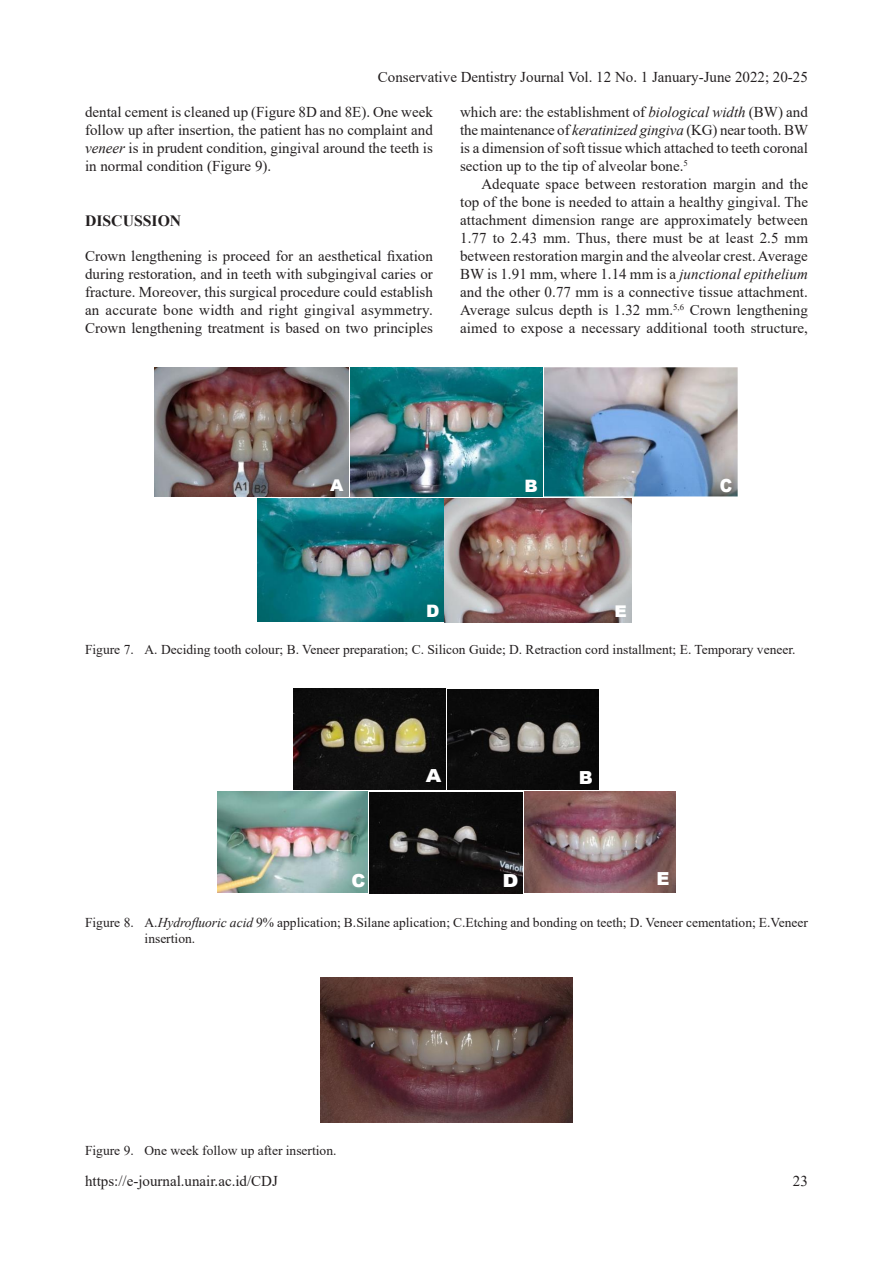
<style>
.page{position:relative;width:893px;height:1263px;background:#fff}
.page>*{position:absolute;margin:0;border:0;box-sizing:border-box;transform-origin:0 0}
.t1{font:900 18.15px "Arial";color:#fff;scale:.89 1}
.t2{font:900 18px "Arial";color:#fff}
.t3{font:900 18px "Arial";color:#fff;scale:1.11 1}
.t4{font:900 18px "Arial";color:#fff;scale:1.14 1}
.t5{font:900 17.1px "Arial";color:#fff}
.t6{font:900 16.2px "Arial";color:#fff;scale:1.06 1}
.Bab{font:700 15.75px "Times New Roman";color:#231f20}
.Teks{font:15px/18px "Times New Roman";color:#231f20;text-align:justify}
.Paragraf_pertama{font:15px/18px "Times New Roman";color:#231f20;text-align:justify}
.Gambar_kop{font:13.5px/16.2px "Times New Roman";color:#231f20}
.s1{font-style:italic}
</style>
<div class="page">
<img style="left:155px;top:367px;width:193px;height:129px">
<img style="left:350px;top:367px;width:388px;height:129px">
<img style="left:257px;top:498px;width:375px;height:124px">
<img style="left:294px;top:688px;width:151px;height:101px">
<img style="left:448px;top:689px;width:150px;height:101px">
<img style="left:217px;top:792px;width:151px;height:100px">
<img style="left:370px;top:792px;width:153px;height:102px">
<img style="left:525px;top:792px;width:151px;height:100px">
<img style="left:321px;top:977px;width:251px;height:145px">
<p class="Teks" style="left:378px;top:68px;width:432px">Conservative Dentistry Journal Vol. 12 No. 1 January-June 2022; 20-25</p>
<p class="Teks" style="left:85px;top:102px;width:349px">dental cement is cleaned up (Figure 8D and 8E). One week follow up after insertion, the patient has no complaint and <span class="s1">veneer</span> is in prudent condition, gingival around the teeth is in normal condition (Figure 9).</p>
<p class="Paragraf_pertama" style="left:460px;top:102px;width:350px">which are: the establishment of <span class="s1">biological width</span> (BW) and the maintenance of <span class="s1">keratinized gingiva</span> (KG) near tooth. BW is a dimension of soft tissue which attached to teeth coronal section up to the tip of alveolar bone.<sup>5</sup></p>
<p class="Teks" style="left:460px;top:174px;width:350px;text-indent:21px">Adequate space between restoration margin and the top of the bone is needed to attain a healthy gingival. The attachment dimension range are approximately between 1.77 to 2.43 mm. Thus, there must be at least 2.5 mm between restoration margin and the alveolar crest. Average BW is 1.91 mm, where 1.14 mm is a <span class="s1">junctional epithelium </span>and the other 0.77 mm is a connective tissue attachment.<br>Average sulcus depth is 1.32 mm.<sup>5,6</sup> Crown lengthening aimed to expose a necessary additional tooth structure,</p>
<p class="Bab" style="left:85px;top:209px;width:98px">DISCUSSION</p>
<p class="Paragraf_pertama" style="left:85px;top:246px;width:349px">Crown lengthening is proceed for an aesthetical fixation during restoration, and in teeth with subgingival caries or fracture. Moreover, this surgical procedure could establish an accurate bone width and right gingival asymmetry.<br>Crown lengthening treatment is based on two principles</p>
<p class="t6" style="left:330px;top:474px;width:14px">A</p>
<p class="t5" style="left:524px;top:474px;width:15px">B</p>
<p class="t1" style="left:720px;top:472px;width:16px">C</p>
<p class="t5" style="left:426px;top:599px;width:15px">D</p>
<p class="t6" style="left:614px;top:599px;width:13px">E</p>
<p class="Gambar_kop" style="left:85px;top:641px;width:712px">Figure 7. A. Deciding tooth colour; B. Veneer preparation; C. Silicon Guide; D. Retraction cord installment; E. Temporary veneer.</p>
<p class="t3" style="left:426px;top:763px;width:16px">A</p>
<p class="t2" style="left:579px;top:764px;width:16px">B</p>
<p class="t2" style="left:351px;top:867px;width:16px">C</p>
<p class="t4" style="left:502px;top:868px;width:16px">D</p>
<p class="t2" style="left:657px;top:866px;width:14px">E</p>
<p class="Gambar_kop" style="left:145px;top:914px;width:665px;text-indent:-60px">Figure 8. A.<span class="s1">Hydrofluoric acid</span> 9% application; B.Silane aplication; C.Etching and bonding on teeth; D. Veneer cementation; E.Veneer insertion.</p>
<p class="Gambar_kop" style="left:85px;top:1142px;width:253px">Figure 9. One week follow up after insertion.</p>
<p class="Teks" style="left:85px;top:1172px;width:194px">https://e-journal.unair.ac.id/CDJ</p>
<p class="Teks" style="left:793px;top:1172px;width:16px">23</p>
</div>
